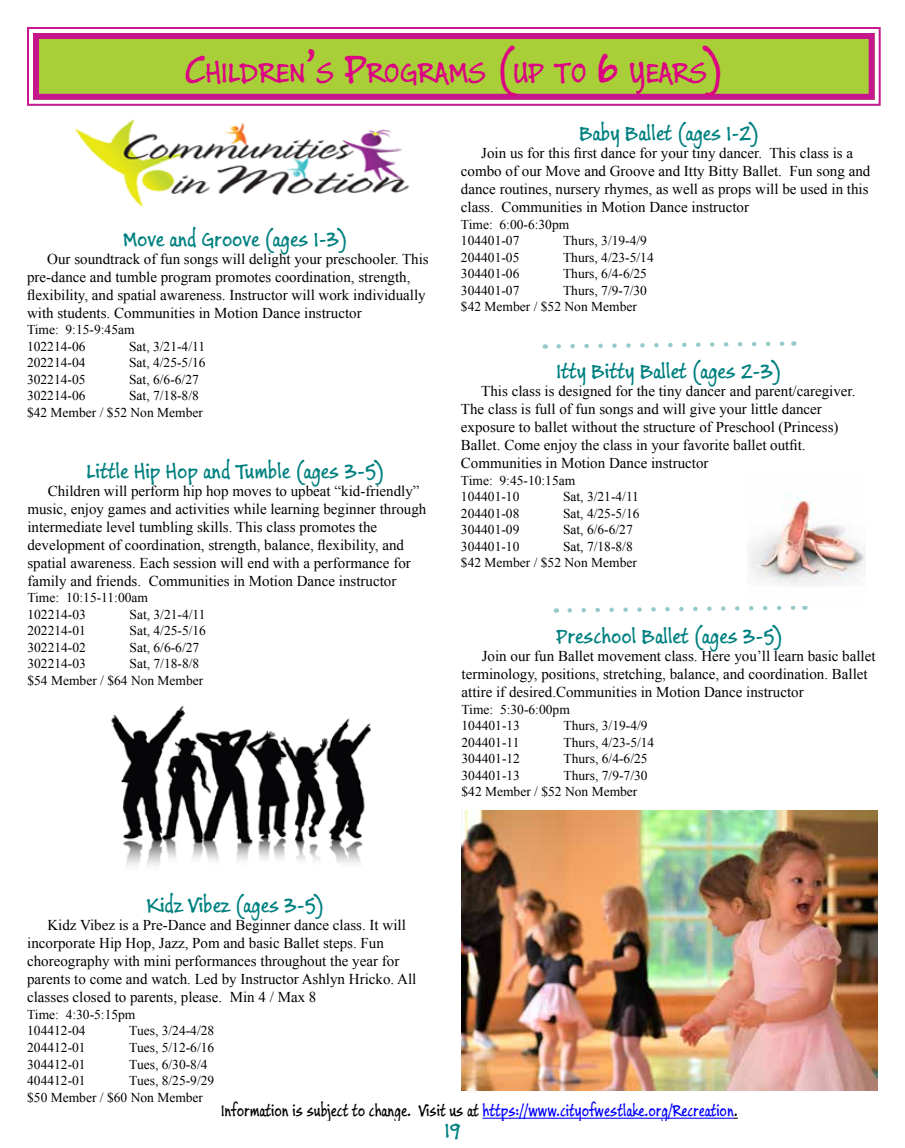
<style>
.page{position:relative;width:905px;height:1148px;background:#fff}
.page>*{position:absolute;margin:0;border:0;box-sizing:border-box;transform-origin:0 0}
.t1{font:31.5px "Buxton Sketch";color:#dc0083}
.t2{font:22.5px "Buxton Sketch";color:#008080}
.t3{font:18px "Buxton Sketch";color:#00f;scale:.9 1}
.t4{font:15px/18px "Times New Roman";color:#000}
.t5{font:13.5px/16.5px "Times New Roman";color:#000}
.s1{font-size:45px}
.s2{color:#000}
</style>
<div class="page">
<hr style="left:482px;top:1117px;width:251px;height:1px;background:#00f">
<svg style="left:27px;top:27px;width:854px;height:79px;background:#b6c858"></svg>
<div style="left:33px;top:33px;width:841px;height:67px;border:6px solid #c6168d"></div>
<img style="left:750px;top:492px;width:115px;height:93px">
<img style="left:74px;top:119px;width:336px;height:87px">
<img style="left:461px;top:810px;width:417px;height:280px">
<svg style="left:556px;top:341px;width:238px;height:8px"></svg>
<svg style="left:567px;top:606px;width:238px;height:7px"></svg>
<img style="left:111px;top:705px;width:260px;height:161px">
<h1 class="t1" style="left:184px;top:51px;width:541px"><span class="s1">C</span>HILDREN<span class="s1">’</span>S <span class="s1">P</span>ROGRAMS <span class="s1">(</span>UP TO <span class="s1">6</span> YEARS<span class="s1">)</span></h1>
<h2 class="t2" style="left:123px;top:223px;width:226px">Move and Groove (ages 1-3)</h2>
<p class="t4" style="left:27px;top:249px;width:403px;text-indent:20px">Our soundtrack of fun songs will delight your preschooler. This pre-dance and tumble program promotes coordination, strength, flexibility, and spatial awareness. Instructor will work individually with students. Communities in Motion Dance instructor</p>
<p class="t5" style="left:27px;top:321px;width:109px">Time: 9:15-9:45am<br>102214-06</p>
<p class="t5" style="left:129px;top:338px;width:77px">Sat, 3/21-4/11</p>
<p class="t5" style="left:27px;top:354px;width:60px">202214-04</p>
<p class="t5" style="left:129px;top:354px;width:78px">Sat, 4/25-5/16</p>
<p class="t5" style="left:27px;top:371px;width:60px">302214-05</p>
<p class="t5" style="left:129px;top:371px;width:71px">Sat, 6/6-6/27</p>
<p class="t5" style="left:27px;top:387px;width:60px">302214-06</p>
<p class="t5" style="left:27px;top:387px;width:177px;text-indent:102px">Sat, 7/18-8/8 $42 Member / $52 Non Member</p>
<h2 class="t2" style="left:87px;top:455px;width:299px">Little Hip Hop and Tumble (ages 3-5)</h2>
<p class="t4" style="left:27px;top:481px;width:400px;text-indent:20px">Children will perform hip hop moves to upbeat “kid-friendly” music, enjoy games and activities while learning beginner through intermediate level tumbling skills. This class promotes the development of coordination, strength, balance, flexibility, and spatial awareness. Each session will end with a performance for family and friends. Communities in Motion Dance instructor</p>
<p class="t5" style="left:27px;top:589px;width:122px">Time: 10:15-11:00am<br>102214-03</p>
<p class="t5" style="left:129px;top:605px;width:77px">Sat, 3/21-4/11</p>
<p class="t5" style="left:27px;top:622px;width:60px">202214-01</p>
<p class="t5" style="left:129px;top:622px;width:78px">Sat, 4/25-5/16</p>
<p class="t5" style="left:27px;top:638px;width:60px">302214-02</p>
<p class="t5" style="left:129px;top:638px;width:71px">Sat, 6/6-6/27</p>
<p class="t5" style="left:27px;top:655px;width:60px">302214-03</p>
<p class="t5" style="left:27px;top:655px;width:177px;text-indent:102px">Sat, 7/18-8/8 $54 Member / $64 Non Member</p>
<h2 class="t2" style="left:579px;top:118px;width:182px">Baby Ballet (ages 1-2)</h2>
<p class="t4" style="left:461px;top:144px;width:411px;text-indent:20px">Join us for this first dance for your tiny dancer. This class is a combo of our Move and Groove and Itty Bitty Ballet. Fun song and dance routines, nursery rhymes, as well as props will be used in this class. Communities in Motion Dance instructor</p>
<p class="t5" style="left:461px;top:216px;width:110px">Time: 6:00-6:30pm<br>104401-07</p>
<p class="t5" style="left:563px;top:232px;width:85px">Thurs, 3/19-4/9</p>
<p class="t5" style="left:461px;top:249px;width:60px">204401-05</p>
<p class="t5" style="left:563px;top:249px;width:92px">Thurs, 4/23-5/14</p>
<p class="t5" style="left:461px;top:265px;width:60px">304401-06</p>
<p class="t5" style="left:563px;top:265px;width:85px">Thurs, 6/4-6/25</p>
<p class="t5" style="left:461px;top:282px;width:60px">304401-07</p>
<p class="t5" style="left:461px;top:282px;width:188px;text-indent:102px">Thurs, 7/9-7/30 $42 Member / $52 Non Member</p>
<h2 class="t2" style="left:556px;top:356px;width:226px">Itty Bitty Ballet (ages 2-3)</h2>
<p class="t4" style="left:461px;top:382px;width:396px;text-indent:20px">This class is designed for the tiny dancer and parent/caregiver.<br>The class is full of fun songs and will give your little dancer exposure to ballet without the structure of Preschool (Princess)<br>Ballet. Come enjoy the class in your favorite ballet outfit.<br>Communities in Motion Dance instructor</p>
<p class="t5" style="left:461px;top:472px;width:116px">Time: 9:45-10:15am<br>104401-10</p>
<p class="t5" style="left:563px;top:488px;width:77px">Sat, 3/21-4/11</p>
<p class="t5" style="left:461px;top:505px;width:60px">204401-08</p>
<p class="t5" style="left:563px;top:505px;width:78px">Sat, 4/25-5/16</p>
<p class="t5" style="left:461px;top:521px;width:60px">304401-09</p>
<p class="t5" style="left:563px;top:521px;width:71px">Sat, 6/6-6/27</p>
<p class="t5" style="left:461px;top:538px;width:60px">304401-10</p>
<p class="t5" style="left:461px;top:538px;width:177px;text-indent:102px">Sat, 7/18-8/8 $42 Member / $52 Non Member</p>
<h2 class="t2" style="left:556px;top:620px;width:228px">Preschool Ballet (ages 3-5)</h2>
<p class="t4" style="left:461px;top:646px;width:415px;text-indent:20px">Join our fun Ballet movement class. Here you’ll learn basic ballet terminology, positions, stretching, balance, and coordination. Ballet attire if desired.Communities in Motion Dance instructor</p>
<p class="t5" style="left:461px;top:700px;width:110px">Time: 5:30-6:00pm<br>104401-13</p>
<p class="t5" style="left:563px;top:717px;width:85px">Thurs, 3/19-4/9</p>
<p class="t5" style="left:461px;top:733px;width:59px">204401-11</p>
<p class="t5" style="left:563px;top:733px;width:92px">Thurs, 4/23-5/14</p>
<p class="t5" style="left:461px;top:750px;width:60px">304401-12</p>
<p class="t5" style="left:563px;top:750px;width:85px">Thurs, 6/4-6/25</p>
<p class="t5" style="left:461px;top:766px;width:60px">304401-13</p>
<p class="t5" style="left:461px;top:766px;width:188px;text-indent:102px">Thurs, 7/9-7/30 $42 Member / $52 Non Member</p>
<h2 class="t2" style="left:146px;top:890px;width:179px">Kidz Vibez (ages 3-5)</h2>
<p class="t4" style="left:27px;top:916px;width:391px;text-indent:20px">Kidz Vibez is a Pre-Dance and Beginner dance class. It will incorporate Hip Hop, Jazz, Pom and basic Ballet steps. Fun choreography with mini performances throughout the year for parents to come and watch. Led by Instructor Ashlyn Hricko. All classes closed to parents, please. Min 4 / Max 8</p>
<p class="t5" style="left:27px;top:1006px;width:110px">Time: 4:30-5:15pm<br>104412-04</p>
<p class="t5" style="left:129px;top:1022px;width:87px">Tues, 3/24-4/28</p>
<p class="t5" style="left:27px;top:1039px;width:60px">204412-01</p>
<p class="t5" style="left:129px;top:1039px;width:87px">Tues, 5/12-6/16</p>
<p class="t5" style="left:27px;top:1055px;width:60px">304412-01</p>
<p class="t5" style="left:129px;top:1055px;width:80px">Tues, 6/30-8/4</p>
<p class="t5" style="left:27px;top:1072px;width:60px">404412-01</p>
<p class="t5" style="left:27px;top:1072px;width:189px;text-indent:102px">Tues, 8/25-9/29 $50 Member / $60 Non Member</p>
<p class="t3" style="left:221px;top:1098px;width:575px"><span class="s2">Information is subject to change. Visit us at</span> https://www.cityofwestlake.org/Recreation<span class="s2">.</span></p>
<h2 class="t2" style="left:444px;top:1114px;width:18px">19</h2>
</div>
